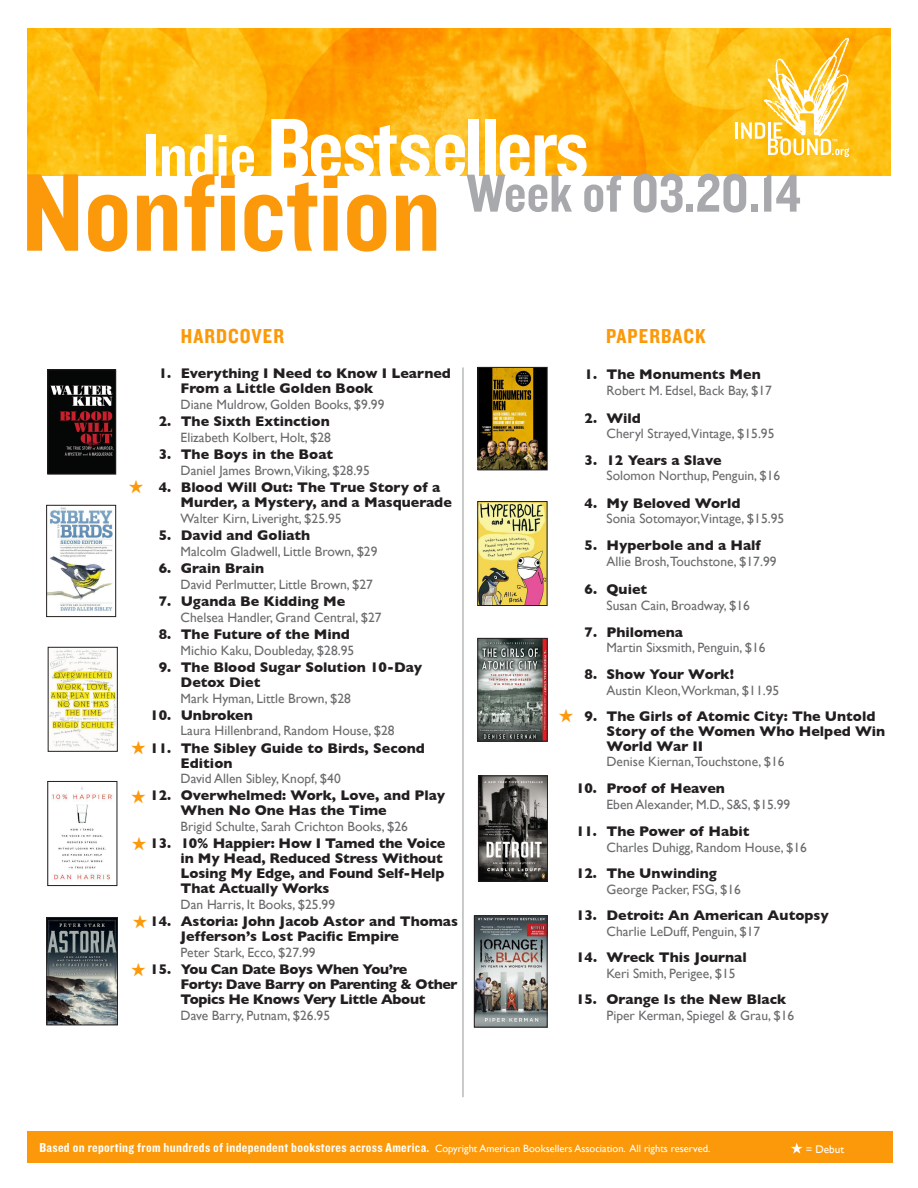
<style>
.page{position:relative;width:918px;height:1188px;background:#fff}
.page>*{position:absolute;margin:0;border:0;box-sizing:border-box;transform-origin:0 0}
.t1{font:114.6px "Knockout 50 Welterweight";color:#fc990a}
.t2{font:88.05px "Knockout 50 Welterweight";letter-spacing:-.03em;color:#fff}
.t3{font:55.5px "Knockout 50 Welterweight";color:#a8a9ad}
.t4{font:21px "Knockout 50 Welterweight";letter-spacing:.05em;color:#fc990a}
.GGTitle{font:700 14.25px/15px "Gill Sans";color:#231f20}
.GGTitle-2{font:700 14.25px/15px "Gill Sans";letter-spacing:-.025em;color:#231f20}
.GGAuthor__Pub__Price{font:13.5px "Gill Sans";color:#6b6b6e}
.t5{font:13.5px "Knockout 50 Welterweight";letter-spacing:.025em;color:#fff}
.GGTitle-3{font:13.5px "Gill Sans";color:#6b6b6e}
.t6{font:11.1px "Gill Sans";color:#fff}
.s1{font-size:65.1px}
.s2{font-family:"Gill Sans";font-size:10.5px}
</style>
<div class="page">
<img style="left:27px;top:28px;width:864px;height:148px">
<hr style="left:463px;top:367px;width:1px;height:730px;background:#939598">
<div style="left:27px;top:1131px;width:865px;height:31px;background:#fc990a"></div>
<svg style="left:736px;top:38px;width:113px;height:119px"></svg>
<svg style="left:791px;top:1143px;width:12px;height:11px"></svg>
<img style="left:48px;top:507px;width:65px;height:105px">
<div style="left:46px;top:505px;width:70px;height:112px;border:1px solid #231f20"></div>
<img style="left:50px;top:650px;width:66px;height:99px">
<div style="left:48px;top:647px;width:70px;height:105px;border:1px solid #231f20"></div>
<img style="left:49px;top:919px;width:67px;height:104px">
<div style="left:47px;top:917px;width:71px;height:108px;border:1px solid #231f20"></div>
<img style="left:50px;top:372px;width:64px;height:100px">
<div style="left:48px;top:370px;width:68px;height:104px;border:1px solid #231f20"></div>
<img style="left:51px;top:787px;width:63px;height:95px">
<div style="left:48px;top:781px;width:69px;height:105px;border:1px solid #231f20"></div>
<img style="left:480px;top:369px;width:65px;height:99px">
<div style="left:478px;top:367px;width:69px;height:103px;border:1px solid #231f20"></div>
<img style="left:480px;top:503px;width:65px;height:101px">
<div style="left:478px;top:501px;width:69px;height:105px;border:1px solid #231f20"></div>
<img style="left:480px;top:778px;width:66px;height:101px">
<div style="left:478px;top:776px;width:70px;height:105px;border:1px solid #231f20"></div>
<img style="left:476px;top:918px;width:69px;height:107px">
<div style="left:474px;top:916px;width:73px;height:111px;border:1px solid #231f20"></div>
<img style="left:480px;top:640px;width:65px;height:99px">
<div style="left:478px;top:638px;width:69px;height:103px;border:1px solid #231f20"></div>
<p class="t2" style="left:143px;top:90px;width:447px"><span class="s1">Indie</span> Bestsellers</p>
<p class="t1" style="left:22px;top:137px;width:421px">Nonfiction</p>
<p class="t3" style="left:466px;top:157px;width:336px">Week of 03.20.14</p>
<p class="t4" style="left:181px;top:323px;width:105px">HARDCOVER</p>
<p class="t4" style="left:606px;top:323px;width:101px">PAPERBACK</p>
<p class="GGTitle" style="left:181px;top:366px;width:272px;text-indent:-22px">1. Everything I Need to Know I Learned<br>From a Little Golden Book</p>
<p class="GGAuthor__Pub__Price" style="left:181px;top:397px;width:205px">Diane Muldrow, Golden Books, $9.99</p>
<p class="GGTitle" style="left:159px;top:414px;width:173px">2. The Sixth Extinction</p>
<p class="GGAuthor__Pub__Price" style="left:181px;top:430px;width:152px">Elizabeth Kolbert, Holt, $28</p>
<p class="GGTitle" style="left:159px;top:447px;width:176px">3. The Boys in the Boat</p>
<p class="GGAuthor__Pub__Price" style="left:181px;top:463px;width:191px">Daniel James Brown,Viking, $28.95</p>
<p class="GGTitle" style="left:181px;top:480px;width:273px;text-indent:-22px">4. Blood Will Out: The True Story of a<br>Murder, a Mystery, and a Masquerade</p>
<p class="GGAuthor__Pub__Price" style="left:181px;top:510px;width:162px">Walter Kirn, Liveright, $25.95</p>
<p class="GGTitle" style="left:159px;top:528px;width:153px">5. David and Goliath</p>
<p class="GGAuthor__Pub__Price" style="left:181px;top:543px;width:198px">Malcolm Gladwell, Little Brown, $29</p>
<p class="GGTitle" style="left:159px;top:561px;width:107px">6. Grain Brain</p>
<p class="GGAuthor__Pub__Price" style="left:181px;top:576px;width:194px">David Perlmutter, Little Brown, $27</p>
<p class="GGTitle" style="left:159px;top:594px;width:188px">7. Uganda Be Kidding Me</p>
<p class="GGAuthor__Pub__Price" style="left:181px;top:609px;width:202px">Chelsea Handler, Grand Central, $27</p>
<p class="GGTitle" style="left:159px;top:626px;width:193px">8. The Future of the Mind</p>
<p class="GGAuthor__Pub__Price" style="left:181px;top:642px;width:175px">Michio Kaku, Doubleday, $28.95</p>
<p class="GGTitle" style="left:181px;top:659px;width:243px;text-indent:-22px">9. The Blood Sugar Solution 10-Day<br>Detox Diet</p>
<p class="GGAuthor__Pub__Price" style="left:181px;top:690px;width:172px">Mark Hyman, Little Brown, $28</p>
<p class="GGTitle" style="left:150px;top:707px;width:104px">10. Unbroken</p>
<p class="GGAuthor__Pub__Price" style="left:181px;top:723px;width:216px">Laura Hillenbrand, Random House, $28</p>
<p class="GGTitle" style="left:181px;top:740px;width:246px;text-indent:-30px">11. The Sibley Guide to Birds, Second<br>Edition</p>
<p class="GGAuthor__Pub__Price" style="left:181px;top:771px;width:162px">David Allen Sibley, Knopf, $40</p>
<p class="GGTitle" style="left:181px;top:788px;width:266px;text-indent:-30px">12. Overwhelmed: Work, Love, and Play<br>When No One Has the Time</p>
<p class="GGAuthor__Pub__Price" style="left:181px;top:819px;width:229px">Brigid Schulte, Sarah Crichton Books, $26</p>
<p class="GGTitle" style="left:181px;top:836px;width:266px;text-indent:-30px">13. 10% Happier: How I Tamed the Voice in My Head, Reduced Stress Without<br>Losing My Edge, and Found Self-Help<br>That Actually Works</p>
<p class="GGAuthor__Pub__Price" style="left:181px;top:897px;width:156px">Dan Harris, It Books, $25.99</p>
<p class="GGTitle" style="left:181px;top:914px;width:279px;text-indent:-30px">14. Astoria: John Jacob Astor and Thomas<br>Jefferson’s Lost Pacific Empire</p>
<p class="GGAuthor__Pub__Price" style="left:181px;top:945px;width:136px">Peter Stark, Ecco, $27.99</p>
<p class="GGTitle-2" style="left:181px;top:962px;width:278px;text-indent:-30px">15. You Can Date Boys When You’re<br>Forty: Dave Barry on Parenting &amp; Other<br>Topics He Knows Very Little About</p>
<p class="GGAuthor__Pub__Price" style="left:181px;top:1007px;width:151px">Dave Barry, Putnam, $26.95</p>
<p class="GGTitle" style="left:585px;top:367px;width:178px">1. The Monuments Men</p>
<p class="GGAuthor__Pub__Price" style="left:607px;top:382px;width:167px">Robert M. Edsel, Back Bay, $17</p>
<p class="GGTitle" style="left:585px;top:410px;width:58px">2. Wild</p>
<p class="GGAuthor__Pub__Price" style="left:607px;top:426px;width:169px">Cheryl Strayed,Vintage, $15.95</p>
<p class="GGTitle" style="left:585px;top:452px;width:139px">3. 12 Years a Slave</p>
<p class="GGTitle-3" style="left:607px;top:468px;width:175px">Solomon Northup, Penguin, $16</p>
<p class="GGTitle" style="left:585px;top:495px;width:158px">4. My Beloved World</p>
<p class="GGAuthor__Pub__Price" style="left:607px;top:511px;width:179px">Sonia Sotomayor,Vintage, $15.95</p>
<p class="GGTitle" style="left:585px;top:538px;width:178px">5. Hyperbole and a Half</p>
<p class="GGAuthor__Pub__Price" style="left:607px;top:553px;width:172px">Allie Brosh,Touchstone, $17.99</p>
<p class="GGTitle" style="left:585px;top:581px;width:64px">6. Quiet</p>
<p class="GGAuthor__Pub__Price" style="left:607px;top:597px;width:145px">Susan Cain, Broadway, $16</p>
<p class="GGTitle" style="left:585px;top:624px;width:100px">7. Philomena</p>
<p class="GGAuthor__Pub__Price" style="left:607px;top:640px;width:161px">Martin Sixsmith, Penguin, $16</p>
<p class="GGTitle" style="left:585px;top:667px;width:151px">8. Show Your Work!</p>
<p class="GGAuthor__Pub__Price" style="left:607px;top:683px;width:174px">Austin Kleon,Workman, $11.95</p>
<p class="GGTitle" style="left:606px;top:709px;width:280px;text-indent:-22px">9. The Girls of Atomic City: The Untold<br>Story of the Women Who Helped Win<br>World War II</p>
<p class="GGAuthor__Pub__Price" style="left:607px;top:754px;width:180px">Denise Kiernan,Touchstone, $16</p>
<p class="GGTitle" style="left:576px;top:781px;width:150px">10. Proof of Heaven</p>
<p class="GGAuthor__Pub__Price" style="left:607px;top:797px;width:185px">Eben Alexander, M.D., S&amp;S, $15.99</p>
<p class="GGTitle" style="left:576px;top:823px;width:175px">11. The Power of Habit</p>
<p class="GGAuthor__Pub__Price" style="left:607px;top:839px;width:202px">Charles Duhigg, Random House, $16</p>
<p class="GGTitle" style="left:576px;top:865px;width:142px">12. The Unwinding</p>
<p class="GGAuthor__Pub__Price" style="left:607px;top:881px;width:136px">George Packer, FSG, $16</p>
<p class="GGTitle" style="left:576px;top:908px;width:254px">13. Detroit: An American Autopsy</p>
<p class="GGAuthor__Pub__Price" style="left:607px;top:924px;width:155px">Charlie LeDuff, Penguin, $17</p>
<p class="GGTitle" style="left:576px;top:950px;width:172px">14. Wreck This Journal</p>
<p class="GGAuthor__Pub__Price" style="left:607px;top:966px;width:131px">Keri Smith, Perigee, $15</p>
<p class="GGTitle" style="left:576px;top:992px;width:212px">15. Orange Is the New Black</p>
<p class="GGAuthor__Pub__Price" style="left:607px;top:1007px;width:189px">Piper Kerman, Spiegel &amp; Grau, $16</p>
<p class="t5" style="left:39px;top:1139px;width:672px">Based on reporting from hundreds of independent bookstores across America. <span class="s2">Copyright American Booksellers Association. All rights reserved.</span></p>
<p class="t6" style="left:806px;top:1143px;width:40px">= Debut</p>
</div>
